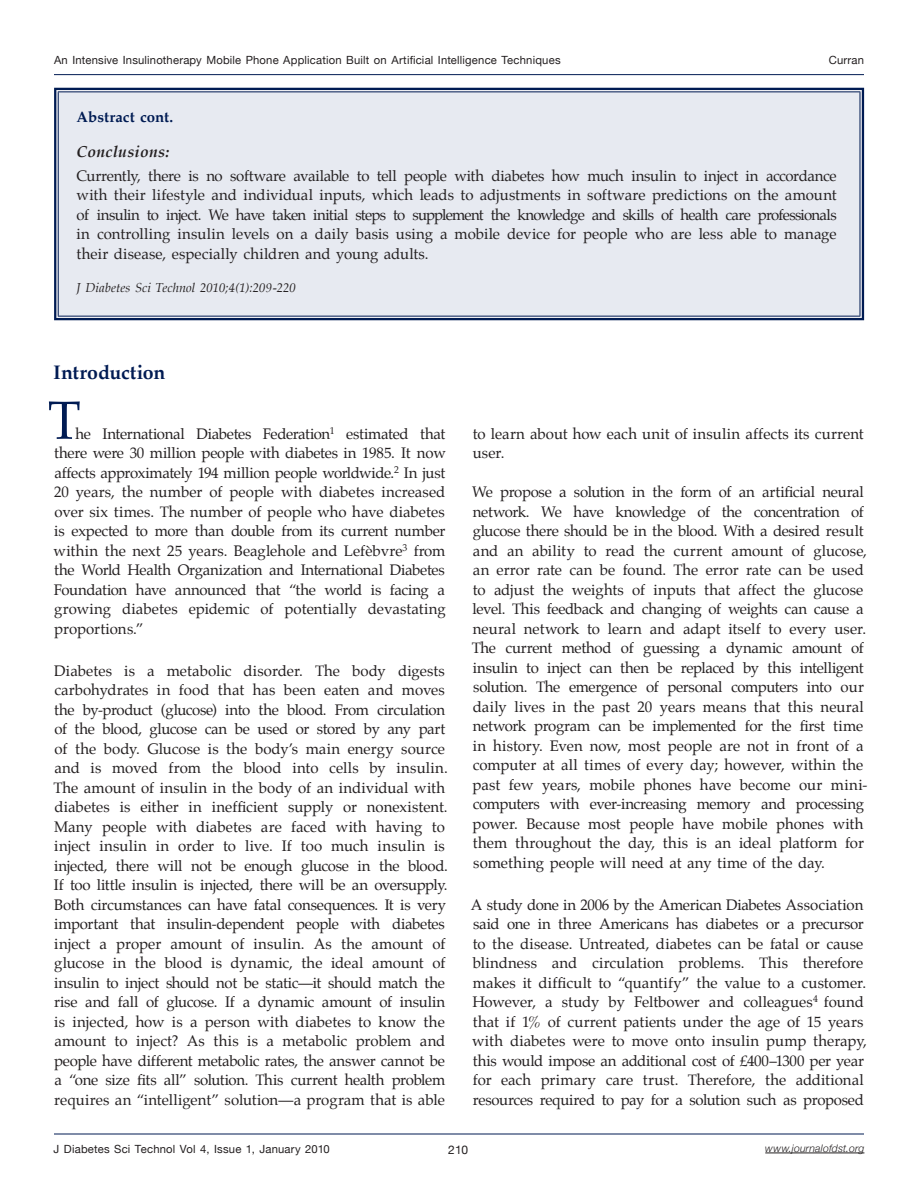
<style>
.page{position:relative;width:918px;height:1188px;background:#fff}
.page>*{position:absolute;margin:0;border:0;box-sizing:border-box;transform-origin:0 0}
.t1{font:54px "Palatino";color:#001b53}
.t2{font:700 19.5px "Palatino";letter-spacing:-.005em;color:#001b53}
.t3{font:italic 700 15.75px "Palatino";letter-spacing:.015em;color:#231f20}
.t4{font:15px/19.5px "Palatino";letter-spacing:-.005em;color:#231f20}
.t5{font:700 15px "Palatino";color:#001b53}
.t6{font:italic 12.75px "Palatino";letter-spacing:.005em;color:#231f20}
.t7{font:12px "Helvetica Neue";color:#231f20}
.t8{font:11.25px "Helvetica Neue";letter-spacing:.015em;color:#231f20}
.t9{font:italic 300 10.5px "Helvetica Neue";letter-spacing:.02em;color:#231f20}
</style>
<div class="page">
<hr style="left:54px;top:1134px;width:810px;height:1px;background:#001b53">
<hr style="left:54px;top:74px;width:810px;height:1px;background:#001b53">
<hr style="left:765px;top:1153px;width:99px;height:1px;background:#231f20">
<div style="left:56px;top:90px;width:806px;height:228px;background:#e7eaf1"></div>
<hr style="left:54px;top:88px;width:810px;height:4px;background:#ededf1">
<div style="left:54px;top:92px;width:5px;height:224px;background:#a2abbf"></div>
<hr style="left:860px;top:92px;width:4px;height:224px;background:#caceda">
<hr style="left:54px;top:316px;width:810px;height:4px;background:#ededf1">
<hr style="left:54px;top:88px;width:810px;height:2px;background:#001b53">
<hr style="left:58px;top:91px;width:802px;height:1px;background:#001b53">
<hr style="left:54px;top:90px;width:2px;height:228px;background:#001b53">
<hr style="left:58px;top:92px;width:1px;height:224px;background:#001b53">
<hr style="left:860px;top:92px;width:1px;height:224px;background:#001b53">
<hr style="left:862px;top:90px;width:2px;height:228px;background:#001b53">
<hr style="left:58px;top:316px;width:802px;height:1px;background:#001b53">
<hr style="left:54px;top:318px;width:810px;height:2px;background:#001b53">
<p class="t8" style="left:54px;top:53px;width:508px">An Intensive Insulinotherapy Mobile Phone Application Built on Artificial Intelligence Techniques</p>
<p class="t8" style="left:829px;top:53px;width:37px">Curran</p>
<p class="t5" style="left:77px;top:105px;width:98px">Abstract cont.</p>
<p class="t3" style="left:77px;top:139px;width:94px">Conclusions:</p>
<p class="t4" style="left:77px;top:166px;width:762px;text-align:justify">Currently, there is no software available to tell people with diabetes how much insulin to inject in accordance with their lifestyle and individual inputs, which leads to adjustments in software predictions on the amount of insulin to inject. We have taken initial steps to supplement the knowledge and skills of health care professionals in controlling insulin levels on a daily basis using a mobile device for people who are less able to manage their disease, especially children and young adults.</p>
<p class="t6" style="left:77px;top:277px;width:221px">J Diabetes Sci Technol 2010;4(1):209-220</p>
<h2 class="t2" style="left:53px;top:356px;width:114px">Introduction</h2>
<h1 class="t1" style="left:48px;top:376px;width:35px">T</h1>
<p class="t4" style="left:54px;top:424px;width:394px;text-align:justify;text-indent:22px">he International Diabetes Federation<sup>1</sup> estimated that there were 30 million people with diabetes in 1985. It now affects approximately 194 million people worldwide.<sup>2</sup> In just 20 years, the number of people with diabetes increased over six times. The number of people who have diabetes is expected to more than double from its current number within the next 25 years. Beaglehole and Lefèbvre<sup>3</sup> from the World Health Organization and International Diabetes Foundation have announced that “the world is facing a growing diabetes epidemic of potentially devastating proportions.”</p>
<p class="t4" style="left:53px;top:661px;width:396px">Diabetes is a metabolic disorder. The body digests carbohydrates in food that has been eaten and moves the by-product (glucose) into the blood. From circulation of the blood, glucose can be used or stored by any part of the body. Glucose is the body’s main energy source and is moved from the blood into cells by insulin.<br>The amount of insulin in the body of an individual with diabetes is either in inefficient supply or nonexistent.<br>Many people with diabetes are faced with having to inject insulin in order to live. If too much insulin is injected, there will not be enough glucose in the blood.<br>If too little insulin is injected, there will be an oversupply.<br>Both circumstances can have fatal consequences. It is very important that insulin-dependent people with diabetes inject a proper amount of insulin. As the amount of glucose in the blood is dynamic, the ideal amount of insulin to inject should not be static—it should match the rise and fall of glucose. If a dynamic amount of insulin is injected, how is a person with diabetes to know the amount to inject? As this is a metabolic problem and people have different metabolic rates, the answer cannot be a “one size fits all” solution. This current health problem requires an “intelligent” solution—a program that is able</p>
<p class="t4" style="left:473px;top:424px;width:393px">to learn about how each unit of insulin affects its current user.</p>
<p class="t4" style="left:472px;top:482px;width:397px">We propose a solution in the form of an artificial neural network. We have knowledge of the concentration of glucose there should be in the blood. With a desired result and an ability to read the current amount of glucose, an error rate can be found. The error rate can be used to adjust the weights of inputs that affect the glucose level. This feedback and changing of weights can cause a neural network to learn and adapt itself to every user.<br>The current method of guessing a dynamic amount of insulin to inject can then be replaced by this intelligent solution. The emergence of personal computers into our daily lives in the past 20 years means that this neural network program can be implemented for the first time in history. Even now, most people are not in front of a computer at all times of every day; however, within the past few years, mobile phones have become our mini&shy;computers with ever-increasing memory and processing power. Because most people have mobile phones with them throughout the day, this is an ideal platform for something people will need at any time of the day.</p>
<p class="t4" style="left:471px;top:895px;width:398px">A study done in 2006 by the American Diabetes Association said one in three Americans has diabetes or a precursor to the disease. Untreated, diabetes can be fatal or cause blindness and circulation problems. This therefore makes it difficult to “quantify” the value to a customer.<br>However, a study by Feltbower and colleagues<sup>4</sup> found that if 1% of current patients under the age of 15 years with diabetes were to move onto insulin pump therapy, this would impose an additional cost of £400–1300 per year for each primary care trust. Therefore, the additional resources required to pay for a solution such as proposed</p>
<p class="t8" style="left:54px;top:1142px;width:278px">J Diabetes Sci Technol Vol 4, Issue 1, January 2010</p>
<p class="t9" style="left:765px;top:1142px;width:101px">www.journalofdst.org</p>
<p class="t7" style="left:448px;top:1143px;width:21px">210</p>
</div>
